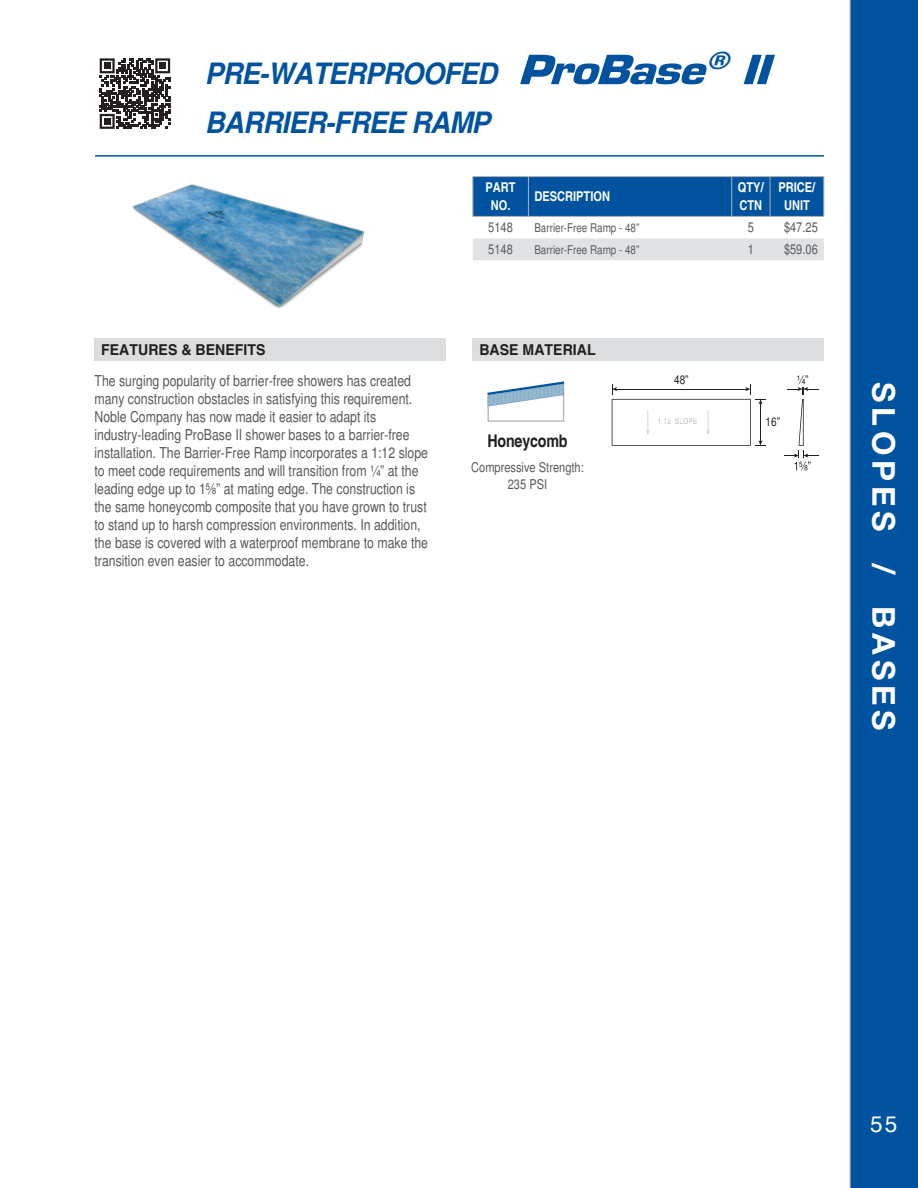
<style>
.page{position:relative;width:918px;height:1188px;background:#fff}
.page>*{position:absolute;margin:0;border:0;box-sizing:border-box;transform-origin:0 0}
.t1{font:italic 900 44.1px "Eurostile";letter-spacing:-.025em;color:#0153a0;scale:1.15 1}
.t2{font:700 31.5px "Helvetica Neue LT Std";letter-spacing:.15em;color:#fff}
.t3{font:italic 700 condensed 29.4px "Helvetica";letter-spacing:-.025em;color:#0153a0;scale:1.15 1}
.t4{font:22.5px "Helvetica";color:#fff}
.t5{font:700 condensed 17.4px "Helvetica";letter-spacing:-.01em;color:#231f20}
.t6{font:condensed 15px/18px "Helvetica";color:#57585a}
.t7{font:700 condensed 15px "Helvetica";color:#231f20;scale:1.15 1}
.t8{font:condensed 13.5px/16.2px "Helvetica";color:#57585a;text-align:center}
.t9{font:700 condensed 13.5px/18px "Helvetica";color:#fff;text-align:center}
.t10{font:condensed 12.15px "Helvetica";color:#231f20}
.t11{font:condensed 12px "Helvetica";color:#57585a}
.t12{font:condensed 8.25px "Helvetica";letter-spacing:-.005em;color:#b2b3b7}
</style>
<div class="page">
<div style="left:850px;top:0;width:68px;height:1188px;background:#0153a0"></div>
<hr style="left:95px;top:155px;width:729px;height:2px;background:#0153a0">
<div style="left:474px;top:177px;width:350px;height:39px;background:#0153a0"></div>
<div style="left:473px;top:238px;width:351px;height:22px;background:#e1e2e4"></div>
<hr style="left:473px;top:177px;width:1px;height:39px;background:#adb2b5">
<hr style="left:473px;top:176px;width:55px;height:1px;background:#adb2b5">
<hr style="left:473px;top:216px;width:55px;height:1px;background:#adb2b5">
<hr style="left:528px;top:177px;width:1px;height:39px;background:#adb2b5">
<hr style="left:528px;top:176px;width:204px;height:1px;background:#adb2b5">
<hr style="left:528px;top:216px;width:204px;height:1px;background:#adb2b5">
<hr style="left:731px;top:177px;width:1px;height:39px;background:#adb2b5">
<hr style="left:732px;top:176px;width:38px;height:1px;background:#adb2b5">
<hr style="left:732px;top:216px;width:38px;height:1px;background:#adb2b5">
<hr style="left:770px;top:177px;width:1px;height:39px;background:#adb2b5">
<hr style="left:770px;top:176px;width:54px;height:1px;background:#adb2b5">
<hr style="left:824px;top:177px;width:1px;height:39px;background:#adb2b5">
<hr style="left:770px;top:216px;width:54px;height:1px;background:#adb2b5">
<div style="left:94px;top:338px;width:352px;height:23px;background:#dcdddf"></div>
<div style="left:473px;top:338px;width:351px;height:23px;background:#dcdddf"></div>
<img style="left:132px;top:184px;width:233px;height:125px">
<svg style="left:784px;top:387px;width:35px;height:84px"></svg>
<svg style="left:612px;top:384px;width:154px;height:62px"></svg>
<svg style="left:100px;top:58px;width:70px;height:71px"></svg>
<div style="left:159px;top:63px;width:7px;height:6px;background:#231f20"></div>
<div style="left:104px;top:118px;width:6px;height:7px;background:#231f20"></div>
<svg style="left:487px;top:381px;width:78px;height:41px"></svg>
<p class="t3" style="left:205px;top:56px;width:256px">PRE-WATERPROOFED</p>
<p class="t1" style="left:517px;top:45px;width:220px">ProBase<sup>®</sup> II</p>
<p class="t3" style="left:205px;top:106px;width:250px">BARRIER-FREE RAMP</p>
<p class="t9" style="left:486px;top:179px;width:32px">PART<br>NO.</p>
<p class="t9" style="left:534px;top:188px;width:77px">DESCRIPTION</p>
<p class="t9" style="left:738px;top:179px;width:27px;text-align:left">QTY/<br>CTN</p>
<p class="t9" style="left:778px;top:179px;width:38px">PRICE/<br>UNIT</p>
<p class="t8" style="left:488px;top:220px;width:26px">5148</p>
<p class="t11" style="left:534px;top:221px;width:106px">Barrier-Free Ramp - 48”</p>
<p class="t8" style="left:748px;top:220px;width:8px">5</p>
<p class="t8" style="left:784px;top:220px;width:35px">$47.25</p>
<p class="t8" style="left:488px;top:241px;width:26px">5148</p>
<p class="t11" style="left:534px;top:242px;width:106px">Barrier-Free Ramp - 48”</p>
<p class="t8" style="left:748px;top:241px;width:8px">1</p>
<p class="t8" style="left:784px;top:241px;width:35px">$59.06</p>
<p class="t7" style="left:101px;top:341px;width:144px">FEATURES &amp; BENEFITS</p>
<p class="t7" style="left:479px;top:341px;width:103px">BASE MATERIAL</p>
<p class="t6" style="left:94px;top:372px;width:335px">The surging popularity of barrier-free showers has created many construction obstacles in satisfying this requirement.<br>Noble Company has now made it easier to adapt its industry-leading ProBase II shower bases to a barrier-free installation. The Barrier-Free Ramp incorporates a 1:12 slope to meet code requirements and will transition from ¼” at the leading edge up to 1⅝” at mating edge. The construction is the same honeycomb composite that you have grown to trust to stand up to harsh compression environments. In addition, the base is covered with a waterproof membrane to make the transition even easier to accommodate.</p>
<p class="t5" style="left:487px;top:431px;width:82px">Honeycomb</p>
<p class="t8" style="left:471px;top:459px;width:114px">Compressive Strength:<br>235 PSI</p>
<p class="t10" style="left:674px;top:373px;width:16px">48”</p>
<p class="t10" style="left:797px;top:373px;width:13px">¼”</p>
<p class="t12" style="left:658px;top:417px;width:15px">1:12</p>
<p class="t12" style="left:675px;top:417px;width:24px">SLOPE</p>
<p class="t10" style="left:766px;top:415px;width:16px">16”</p>
<h2 class="t2" style="left:903px;top:382px;width:350px;rotate:90deg">SLOPES / BASES</h2>
<h3 class="t4" style="left:870px;top:1111px;width:29px">55</h3>
</div>
